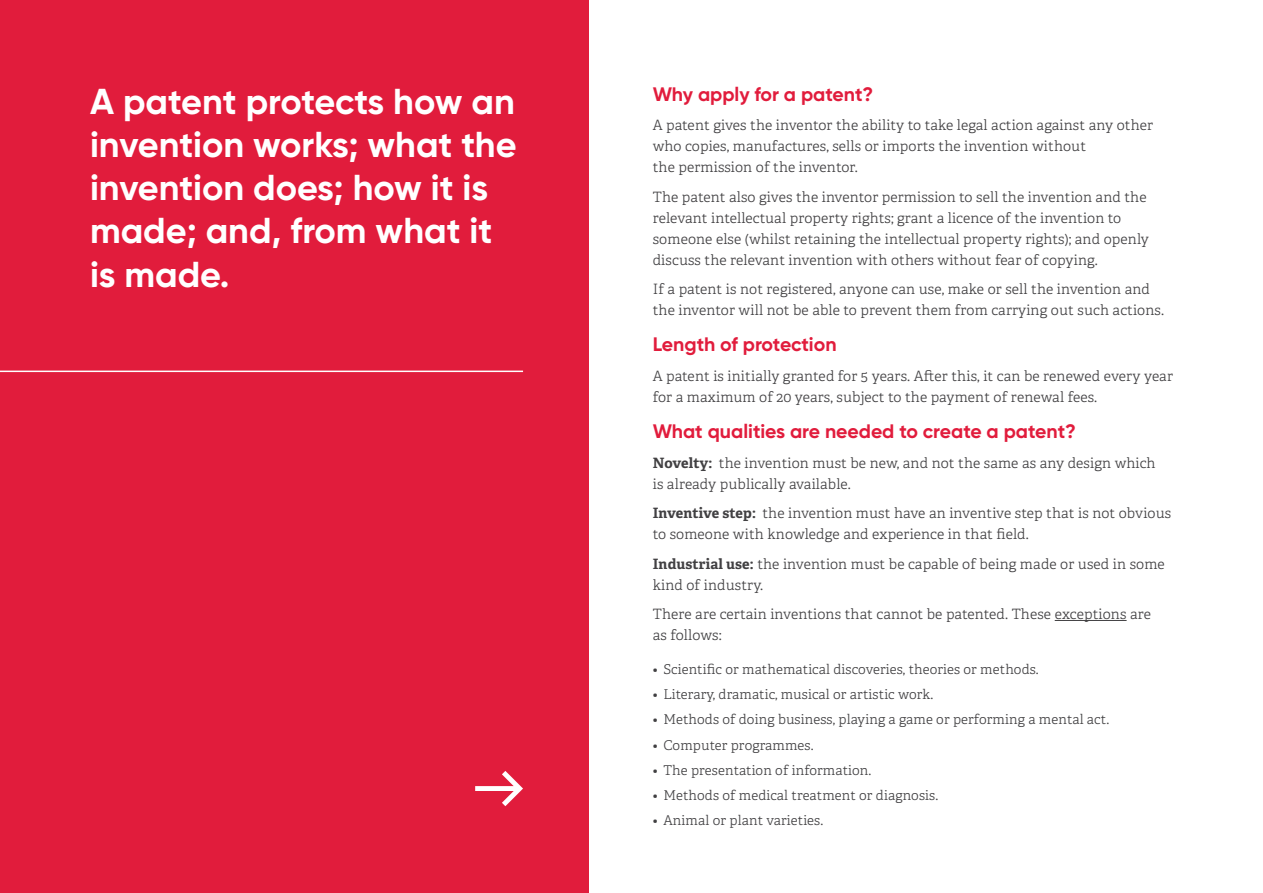
<style>
.page{position:relative;width:1263px;height:893px;background:#fff}
.page>*{position:absolute;margin:0;border:0;box-sizing:border-box;transform-origin:0 0}
.t1{font:700 36px/43.2px "Gilroy";color:#fff}
.t2{font:700 19.5px "Gilroy";color:#e11c3c}
.t3{font:300 14.25px/21px "Adelle";letter-spacing:.01em;color:#414042}
.t4{font:300 13.5px "Adelle";letter-spacing:.01em;color:#414042}
.s1{font-weight:700}
</style>
<div class="page">
<hr style="left:1055px;top:620px;width:71px;height:1px;background:#414042">
<div style="left:0;top:0;width:589px;height:893px;background:#e11c3c"></div>
<svg style="left:475px;top:771px;width:48px;height:35px"></svg>
<hr style="left:0;top:371px;width:523px;height:1px;background:#fff">
<h1 class="t1" style="left:90px;top:79px;width:428px">A patent protects how an invention works; what the invention does; how it is made; and, from what it is made.</h1>
<h2 class="t2" style="left:653px;top:82px;width:222px">Why apply for a patent?</h2>
<p class="t3" style="left:653px;top:115px;width:502px">A patent gives the inventor the ability to take legal action against any other who copies, manufactures, sells or imports the invention without<br>the permission of the inventor.</p>
<p class="t3" style="left:653px;top:186px;width:498px">The patent also gives the inventor permission to sell the invention and the relevant intellectual property rights; grant a licence of the invention to someone else (whilst retaining the intellectual property rights); and openly discuss the relevant invention with others without fear of copying.</p>
<p class="t3" style="left:653px;top:279px;width:513px">If a patent is not registered, anyone can use, make or sell the invention and the inventor will not be able to prevent them from carrying out such actions.</p>
<h2 class="t2" style="left:653px;top:332px;width:185px">Length of protection</h2>
<p class="t3" style="left:653px;top:366px;width:522px">A patent is initially granted for 5 years. After this, it can be renewed every year for a maximum of 20 years, subject to the payment of renewal fees.</p>
<h2 class="t2" style="left:653px;top:419px;width:425px">What qualities are needed to create a patent?</h2>
<p class="t3" style="left:653px;top:452px;width:504px"><span class="s1">Novelty:</span> the invention must be new, and not the same as any design which is already publically available.</p>
<p class="t3" style="left:653px;top:503px;width:520px"><span class="s1">Inventive step:</span> the invention must have an inventive step that is not obvious to someone with knowledge and experience in that field.</p>
<p class="t3" style="left:653px;top:553px;width:514px"><span class="s1">Industrial use:</span> the invention must be capable of being made or used in some kind of industry.</p>
<p class="t3" style="left:653px;top:604px;width:500px">There are certain inventions that cannot be patented. These exceptions are as follows:</p>
<p class="t4" style="left:653px;top:661px;width:387px">• Scientific or mathematical discoveries, theories or methods.</p>
<p class="t4" style="left:653px;top:686px;width:282px">• Literary, dramatic, musical or artistic work.</p>
<p class="t4" style="left:653px;top:711px;width:458px">• Methods of doing business, playing a game or performing a mental act.</p>
<p class="t4" style="left:653px;top:737px;width:162px">• Computer programmes.</p>
<p class="t4" style="left:653px;top:762px;width:220px">• The presentation of information.</p>
<p class="t4" style="left:653px;top:787px;width:287px">• Methods of medical treatment or diagnosis.</p>
<p class="t4" style="left:653px;top:812px;width:172px">• Animal or plant varieties.</p>
</div>
